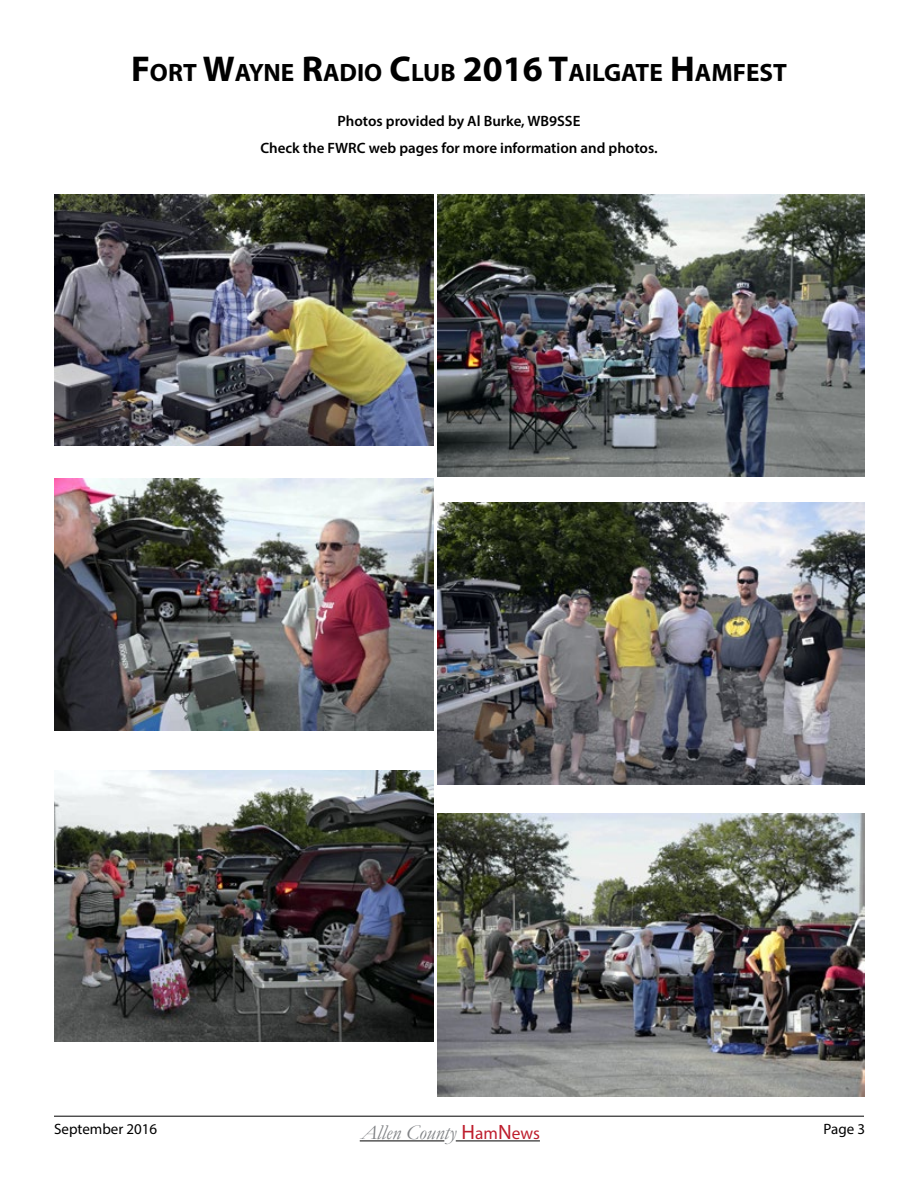
<style>
.page{position:relative;width:918px;height:1188px;background:#fff}
.page>*{position:absolute;margin:0;border:0;box-sizing:border-box;transform-origin:0 0}
.t1{font:700 25.2px "Myriad Pro";color:#000}
.t2{font:italic 20.85px "Garamond";color:#808285}
.t3{font:600 15px/27px "Myriad Pro";color:#000;text-align:center}
.t4{font:15px "Myriad Pro";color:#000}
.s1{font-size:36px}
.s2{font-family:"Myriad Pro";font-style:normal;color:#be1e2d}
.s3{font-family:"Myriad Pro";font-style:normal;font-size:17.4px;color:#be1e2d}
</style>
<div class="page">
<hr style="left:360px;top:1140px;width:84px;height:1px;background:#000">
<hr style="left:456px;top:1140px;width:84px;height:1px;background:#000">
<hr style="left:54px;top:1116px;width:810px;height:1px;background:#000">
<img style="left:437px;top:194px;width:427px;height:283px">
<img style="left:437px;top:814px;width:427px;height:282px">
<img style="left:437px;top:502px;width:427px;height:283px">
<img style="left:54px;top:194px;width:380px;height:252px">
<img style="left:54px;top:479px;width:380px;height:251px">
<img style="left:54px;top:770px;width:380px;height:272px">
<h1 class="t1" style="left:131px;top:56px;width:120px"><span class="s1">F</span>ORT <span class="s1">W</span>AYN</h1>
<h1 class="t1" style="left:281px;top:56px;width:507px">E <span class="s1">R</span>ADIO <span class="s1">C</span>LUB <span class="s1">2016 T</span>AILGATE <span class="s1">H</span>AMFEST</h1>
<p class="t3" style="left:260px;top:108px;width:399px">Photos provided by Al Burke, WB9SSE<br>Check the FWRC web pages for more information and photos.</p>
<p class="t4" style="left:54px;top:1120px;width:105px">September 2016</p>
<h2 class="t2" style="left:361px;top:1118px;width:180px">Allen County <span class="s2">H</span><span class="s3">am</span><span class="s2">N</span><span class="s3">ews</span></h2>
<p class="t4" style="left:824px;top:1120px;width:43px">Page 3</p>
</div>
